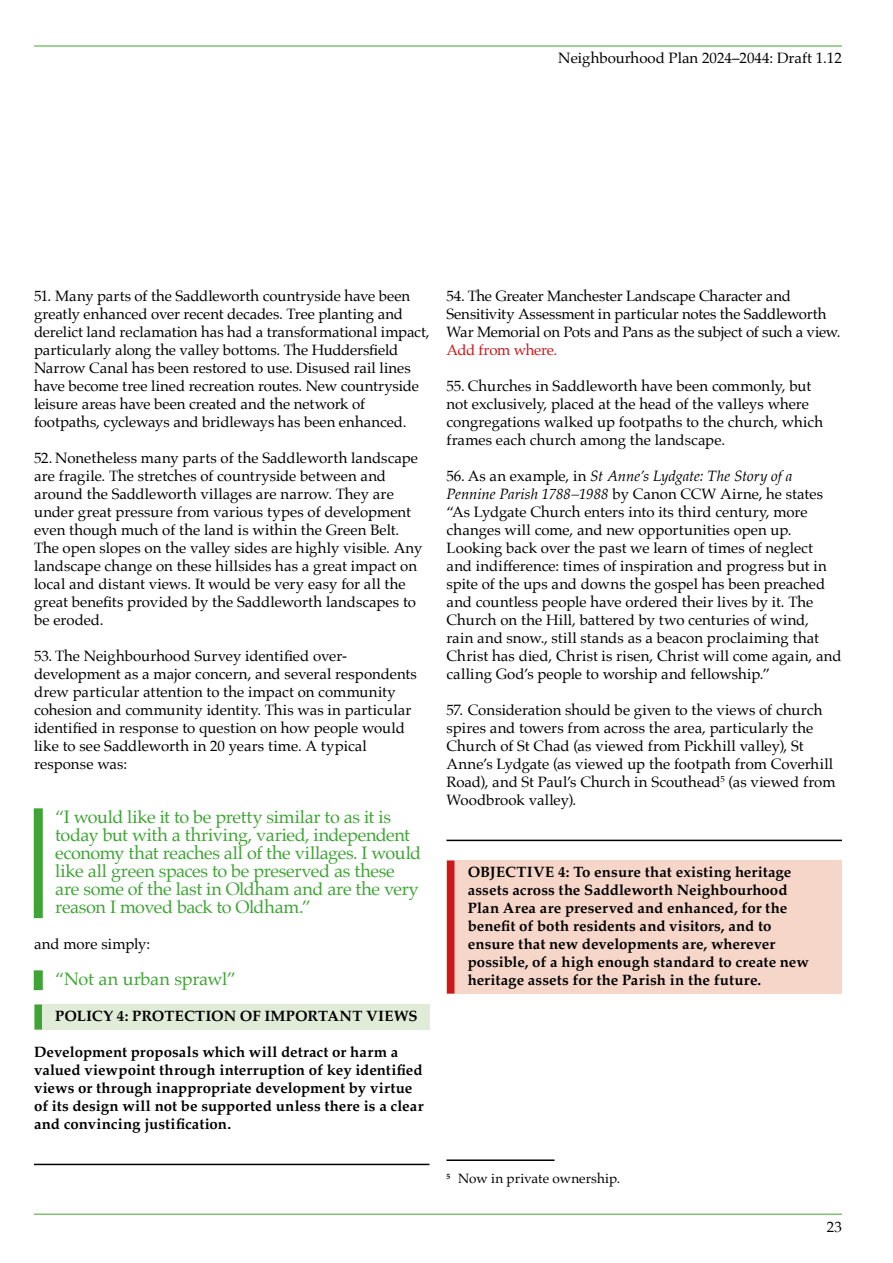
<style>
.page{position:relative;width:893px;height:1263px;background:#fff}
.page>*{position:absolute;margin:0;border:0;box-sizing:border-box;transform-origin:0 0}
.t1{font:18px/18px "Palatino";letter-spacing:-.02em;color:#3fa435}
.t2{font:15px/18px "Palatino";color:#000}
.t3{font:700 15px/18px "Palatino";letter-spacing:.005em;color:#000}
.t4{font:15px "Palatino";letter-spacing:-.02em;color:#cd1619}
.t5{font:13.5px "Palatino";color:#000}
.s1{font-style:italic}
</style>
<div class="page">
<div style="left:34px;top:808px;width:9px;height:110px;background:#3fa435"></div>
<div style="left:34px;top:970px;width:9px;height:20px;background:#3fa435"></div>
<div style="left:34px;top:1004px;width:395px;height:25px;background:#e1ecd8"></div>
<div style="left:35px;top:1004px;width:7px;height:25px;background:#3fa435"></div>
<hr style="left:34px;top:1164px;width:395px;height:1px;background:#000">
<hr style="left:446px;top:840px;width:396px;height:1px;background:#000">
<div style="left:446px;top:860px;width:396px;height:133px;background:#f6d6c9"></div>
<div style="left:447px;top:860px;width:7px;height:133px;background:#cd1619"></div>
<hr style="left:446px;top:1159px;width:108px;height:2px;background:#000">
<hr style="left:34px;top:1214px;width:808px;height:1px;background:#3fa435">
<hr style="left:34px;top:46px;width:808px;height:1px;background:#3fa435">
<p class="t2" style="left:558px;top:49px;width:285px">Neighbourhood Plan 2024–2044: Draft 1.12</p>
<p class="t2" style="left:34px;top:287px;width:397px">51. Many parts of the Saddleworth countryside have been greatly enhanced over recent decades. Tree planting and derelict land reclamation has had a transformational impact, particularly along the valley bottoms. The Huddersfield Narrow Canal has been restored to use. Disused rail lines have become tree lined recreation routes. New countryside leisure areas have been created and the network of footpaths, cycleways and bridleways has been enhanced.</p>
<p class="t2" style="left:34px;top:449px;width:390px">52. Nonetheless many parts of the Saddleworth landscape are fragile. The stretches of countryside between and around the Saddleworth villages are narrow. They are under great pressure from various types of development even though much of the land is within the Green Belt.<br>The open slopes on the valley sides are highly visible. Any landscape change on these hillsides has a great impact on local and distant views. It would be very easy for all the great benefits provided by the Saddleworth landscapes to be eroded.</p>
<p class="t2" style="left:34px;top:647px;width:384px">53. The Neighbourhood Survey identified over&shy;development as a major concern, and several respondents drew particular attention to the impact on community cohesion and community identity. This was in particular identified in response to question on how people would like to see Saddleworth in 20 years time. A typical response was:</p>
<p class="t1" style="left:55px;top:808px;width:367px">“I would like it to be pretty similar to as it is today but with a thriving, varied, independent economy that reaches all of the villages. I would like all green spaces to be preserved as these are some of the last in Oldham and are the very reason I moved back to Oldham.”</p>
<p class="t2" style="left:34px;top:935px;width:118px">and more simply:</p>
<p class="t1" style="left:55px;top:970px;width:182px">“Not an urban sprawl”</p>
<p class="t3" style="left:55px;top:1007px;width:364px">POLICY 4: PROTECTION OF IMPORTANT VIEWS</p>
<p class="t3" style="left:34px;top:1043px;width:391px">Development proposals which will detract or harm a valued viewpoint through interruption of key identified views or through inappropriate development by virtue of its design will not be supported unless there is a clear and convincing justification.</p>
<p class="t2" style="left:446px;top:287px;width:396px">54. The Greater Manchester Landscape Character and<br>Sensitivity Assessment in particular notes the Saddleworth<br>War Memorial on Pots and Pans as the subject of such a view.</p>
<p class="t4" style="left:446px;top:337px;width:112px">Add from where.</p>
<p class="t2" style="left:446px;top:377px;width:378px">55. Churches in Saddleworth have been commonly, but not exclusively, placed at the head of the valleys where congregations walked up footpaths to the church, which frames each church among the landscape.</p>
<p class="t2" style="left:446px;top:467px;width:397px">56. As an example, in <span class="s1">St Anne’s Lydgate: The Story of a Pennine Parish 1788–1988</span> by Canon CCW Airne, he states “As Lydgate Church enters into its third century, more changes will come, and new opportunities open up.<br>Looking back over the past we learn of times of neglect and indifference: times of inspiration and progress but in spite of the ups and downs the gospel has been preached and countless people have ordered their lives by it. The Church on the Hill, battered by two centuries of wind,<br>rain and snow., still stands as a beacon proclaiming that Christ has died, Christ is risen, Christ will come again, and calling God’s people to worship and fellowship.”</p>
<p class="t2" style="left:446px;top:701px;width:391px">57. Consideration should be given to the views of church spires and towers from across the area, particularly the Church of St Chad (as viewed from Pickhill valley), St Anne’s Lydgate (as viewed up the footpath from Coverhill Road), and St Paul’s Church in Scouthead<sup>5</sup> (as viewed from Woodbrook valley).</p>
<p class="t3" style="left:468px;top:863px;width:343px">OBJECTIVE 4: To ensure that existing heritage assets across the Saddleworth Neighbourhood Plan Area are preserved and enhanced, for the benefit of both residents and visitors, and to ensure that new developments are, wherever possible, of a high enough standard to create new heritage assets for the Parish in the future.</p>
<p class="t5" style="left:446px;top:1167px;width:175px"><sup>5</sup> Now in private ownership.</p>
<p class="t2" style="left:827px;top:1217px;width:16px">23</p>
</div>
